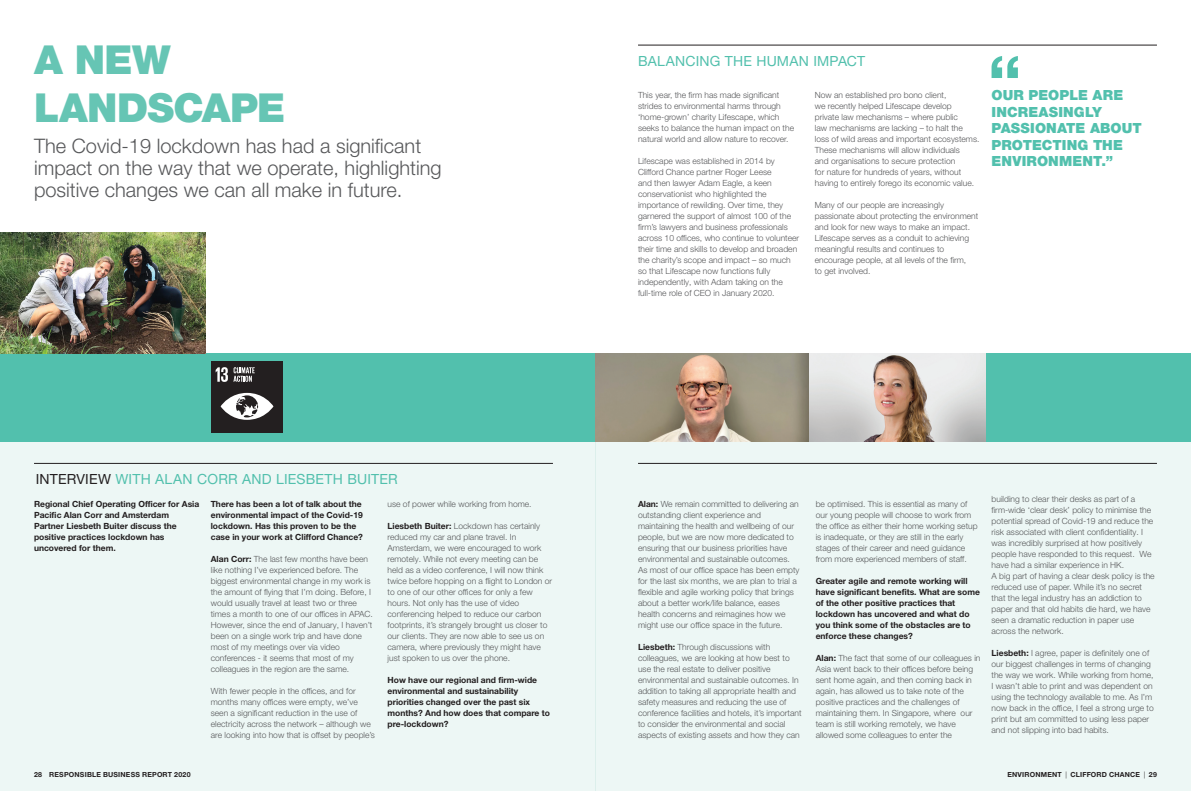
<style>
.page{position:relative;width:1191px;height:791px;background:#fff}
.page>*{position:absolute;margin:0;border:0;box-sizing:border-box;transform-origin:0 0}
._0_Page_Head_L1{font:900 40px "Helvetica Neue LT Pro";letter-spacing:-.015em;color:#66c5b4}
._8_Intro_Para_Body{font:300 20px/22px "Helvetica Neue LT Pro";color:#57585a}
._12_Quote_Body{font:900 14px/16.5px "Helvetica Neue LT Pro";letter-spacing:.005em;color:#52c0ad}
._0_Large_Questions_L{font:14px "Helvetica Neue LT Pro";letter-spacing:.015em;color:#52c0ad}
._4_Body_Copy{font:300 8.5px/11px "Helvetica Neue LT Pro";color:#57585a}
._10_Case_Study_Intro{font:300 8.5px/11px "Helvetica Neue LT Pro";color:#57585a}
._10_Case_Study_Intro-2{font:700 8.5px/11px "Helvetica Neue LT Pro";color:#231f20}
._16_Folio{font:700 7px "Helvetica Neue LT Pro";letter-spacing:.03em;color:#231f20}
.s1{color:#231f20}
.s2{font-weight:700;color:#231f20}
.s3{font-weight:300}
</style>
<div class="page">
<div style="left:595px;top:441px;width:596px;height:350px;background:#edf7f5"></div>
<div style="left:0;top:441px;width:595px;height:350px;background:#edf7f5"></div>
<div style="left:0;top:353px;width:1191px;height:88px;background:#52c0ad"></div>
<div style="left:211px;top:361px;width:71px;height:72px;background:#231f20"></div>
<svg style="left:221px;top:393px;width:52px;height:27px"></svg>
<svg style="left:216px;top:367px;width:39px;height:15px"></svg>
<img style="left:595px;top:353px;width:391px;height:88px">
<img style="left:0;top:232px;width:205px;height:121px">
<svg style="left:991px;top:56px;width:27px;height:22px"></svg>
<hr style="left:638px;top:45px;width:519px;height:1px;background:#231f20">
<hr style="left:34px;top:463px;width:519px;height:1px;background:#231f20">
<hr style="left:638px;top:463px;width:519px;height:1px;background:#231f20">
<p class="_0_Page_Head_L1" style="left:34px;top:35px;width:138px">A NEW</p>
<p class="_0_Page_Head_L1" style="left:34px;top:84px;width:253px">LANDSCAPE</p>
<p class="_8_Intro_Para_Body" style="left:34px;top:134px;width:409px">The Covid-19 lockdown has had a significant impact on the way that we operate, highlighting positive changes we can all make in future.</p>
<p class="_0_Large_Questions_L" style="left:36px;top:471px;width:363px"><span class="s1">INTERVIEW</span> WITH ALAN CORR AND LIESBETH BUITER</p>
<p class="_10_Case_Study_Intro-2" style="left:34px;top:498px;width:167px">Regional Chief Operating Officer for Asia<br>Pacific Alan Corr and Amsterdam<br>Partner Liesbeth Buiter discuss the positive practices lockdown has uncovered for them.</p>
<p class="_10_Case_Study_Intro-2" style="left:211px;top:498px;width:154px">There has been a lot of talk about the environmental impact of the Covid-19 lockdown. Has this proven to be the case in your work at Clifford Chance?</p>
<p class="_4_Body_Copy" style="left:211px;top:553px;width:164px"><span class="s2">Alan Corr:</span> The last few months have been like nothing I’ve experienced before. The biggest environmental change in my work is the amount of flying that I’m doing. Before, I would usually travel at least two or three times a month to one of our offices in APAC.<br>However, since the end of January, I haven’t been on a single work trip and have done most of my meetings over via video conferences - it seems that most of my colleagues in the region are the same.</p>
<p class="_4_Body_Copy" style="left:211px;top:685px;width:166px">With fewer people in the offices, and for months many offices were empty, we’ve seen a significant reduction in the use of electricity across the network – although we are looking into how that is offset by people’s</p>
<p class="_4_Body_Copy" style="left:387px;top:498px;width:146px">use of power while working from home.</p>
<p class="_4_Body_Copy" style="left:387px;top:520px;width:166px"><span class="s2">Liesbeth Buiter:</span> Lockdown has certainly reduced my car and plane travel. In Amsterdam, we were encouraged to work remotely. While not every meeting can be held as a video conference, I will now think twice before hopping on a flight to London or to one of our other offices for only a few hours. Not only has the use of video conferencing helped to reduce our carbon footprints, it’s strangely brought us closer to our clients. They are now able to see us on camera, where previously they might have just spoken to us over the phone.</p>
<p class="_10_Case_Study_Intro-2" style="left:387px;top:674px;width:164px">How have our regional and firm-wide environmental and sustainability priorities changed over the past six months? And how does that compare to pre-lockdown?</p>
<p class="_0_Large_Questions_L" style="left:638px;top:52px;width:229px">BALANCING THE HUMAN IMPACT</p>
<p class="_4_Body_Copy" style="left:638px;top:89px;width:158px">This year, the firm has made significant strides to environmental harms through ‘home-grown’ charity Lifescape, which seeks to balance the human impact on the natural world and allow nature to recover.</p>
<p class="_4_Body_Copy" style="left:638px;top:155px;width:163px">Lifescape was established in 2014 by Clifford Chance partner Roger Leese<br>and then lawyer Adam Eagle, a keen conservationist who highlighted the importance of rewilding. Over time, they garnered the support of almost 100 of the firm’s lawyers and business professionals across 10 offices, who continue to volunteer their time and skills to develop and broaden the charity’s scope and impact – so much so that Lifescape now functions fully independently, with Adam taking on the full-time role of CEO in January 2020.</p>
<p class="_4_Body_Copy" style="left:814px;top:89px;width:166px">Now an established pro bono client,<br>we recently helped Lifescape develop<br>private law mechanisms – where public<br>law mechanisms are lacking – to halt the<br>loss of wild areas and important ecosystems.<br>These mechanisms will allow individuals<br>and organisations to secure protection<br>for nature for hundreds of years, without having to entirely forego its economic value.</p>
<p class="_4_Body_Copy" style="left:814px;top:199px;width:165px">Many of our people are increasingly passionate about protecting the environment and look for new ways to make an impact.<br>Lifescape serves as a conduit to achieving meaningful results and continues to encourage people, at all levels of the firm,<br>to get involved.</p>
<p class="_12_Quote_Body" style="left:991px;top:87px;width:152px">OUR PEOPLE ARE<br>INCREASINGLY<br>PASSIONATE ABOUT<br>PROTECTING THE<br>ENVIRONMENT.”</p>
<p class="_4_Body_Copy" style="left:638px;top:498px;width:163px"><span class="s2">Alan:</span> We remain committed to delivering an outstanding client experience and maintaining the health and wellbeing of our people, but we are now more dedicated to ensuring that our business priorities have environmental and sustainable outcomes.<br>As most of our office space has been empty for the last six months, we are plan to trial a flexible and agile working policy that brings about a better work/life balance, eases health concerns and reimagines how we might use our office space in the future.</p>
<p class="_4_Body_Copy" style="left:638px;top:641px;width:165px"><span class="s2">Liesbeth:</span> Through discussions with colleagues, we are looking at how best to use the real estate to deliver positive environmental and sustainable outcomes. In addition to taking all appropriate health and safety measures and reducing the use of conference facilities and hotels, it’s important to consider the environmental and social aspects of existing assets and how they can</p>
<p class="_4_Body_Copy" style="left:815px;top:498px;width:163px">be optimised. This is essential as many of our young people will choose to work from the office as either their home working setup is inadequate, or they are still in the early stages of their career and need guidance from more experienced members of staff.</p>
<p class="_10_Case_Study_Intro-2" style="left:815px;top:575px;width:166px">Greater agile and remote working will have significant benefits. What are some of the other positive practices that lockdown has uncovered and what do you think some of the obstacles are to enforce these changes?</p>
<p class="_10_Case_Study_Intro" style="left:815px;top:652px;width:166px"><span class="s2">Alan:</span> The fact that some of our colleagues in Asia went back to their offices before being sent home again, and then coming back in again, has allowed us to take note of the positive practices and the challenges of maintaining them. In Singapore, where our team is still working remotely, we have allowed some colleagues to enter the</p>
<p class="_10_Case_Study_Intro" style="left:991px;top:493px;width:163px">building to clear their desks as part of a firm-wide ‘clear desk’ policy to minimise the potential spread of Covid-19 and reduce the risk associated with client confidentiality. I was incredibly surprised at how positively people have responded to this request. We have had a similar experience in HK.</p>
<p class="_10_Case_Study_Intro" style="left:991px;top:570px;width:165px">A big part of having a clear desk policy is the reduced use of paper. While it’s no secret that the legal industry has an addiction to paper and that old habits die hard, we have seen a dramatic reduction in paper use across the network.</p>
<p class="_4_Body_Copy" style="left:991px;top:647px;width:164px"><span class="s2">Liesbeth:</span> I agree, paper is definitely one of our biggest challenges in terms of changing the way we work. While working from home, I wasn’t able to print and was dependent on using the technology available to me. As I’m now back in the office, I feel a strong urge to print but am committed to using less paper and not slipping into bad habits.</p>
<p class="_16_Folio" style="left:34px;top:770px;width:158px">28 RESPONSIBLE BUSINESS REPORT 2020</p>
<p class="_16_Folio" style="left:1007px;top:770px;width:151px">ENVIRONMENT <span class="s3">|</span> CLIFFORD CHANCE <span class="s3">|</span> 29</p>
</div>
